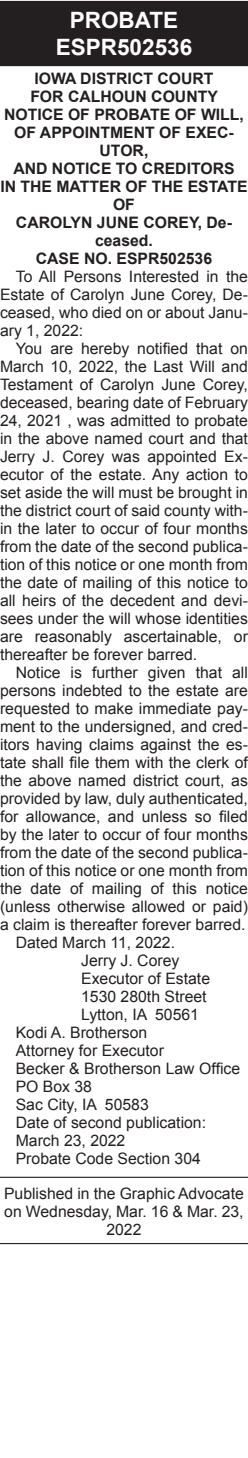
<style>
.page{position:relative;width:248px;height:1458px;background:#fff}
.page>*{position:absolute;margin:0;border:0;box-sizing:border-box;transform-origin:0 0}
.Reversed_Heading_Tit{font:700 22.5px "Arial";color:#fff}
.footer_long{font:15.75px/18px "Arial";color:#231f20;text-align:justify}
.t1{font:700 15.75px/18px "Arial";color:#231f20;text-align:center}
</style>
<div class="page">
<div style="left:0;top:1px;width:248px;height:38px;background:#231f20"></div>
<div style="left:0;top:28px;width:248px;height:38px;background:#231f20"></div>
<hr style="left:0;top:1177px;width:248px;height:1px;background:#231f20">
<hr style="left:0;top:1243px;width:248px;height:1px;background:#231f20">
<p class="Reversed_Heading_Tit" style="left:70px;top:5px;width:110px">PROBATE</p>
<p class="Reversed_Heading_Tit" style="left:56px;top:32px;width:138px">ESPR502536</p>
<p class="t1" style="left:34px;top:70px;width:180px">IOWA DISTRICT COURT</p>
<p class="t1" style="left:30px;top:88px;width:189px">FOR CALHOUN COUNTY</p>
<p class="t1" style="left:4px;top:106px;width:241px">NOTICE OF PROBATE OF WILL,</p>
<p class="t1" style="left:14px;top:124px;width:221px">OF APPOINTMENT OF EXEC-<br>UTOR,</p>
<p class="t1" style="left:13px;top:160px;width:222px">AND NOTICE TO CREDITORS</p>
<p class="t1" style="left:0;top:178px;width:248px">IN THE MATTER OF THE ESTATE<br>OF</p>
<p class="t1" style="left:16px;top:214px;width:217px">CAROLYN JUNE COREY, De&shy;ceased.</p>
<p class="t1" style="left:36px;top:250px;width:177px">CASE NO. ESPR502536</p>
<p class="footer_long" style="left:0;top:268px;width:249px;text-indent:16px">To All Persons Interested in the Estate of Carolyn June Corey, De&shy;ceased, who died on or about Janu&shy;ary 1, 2022:</p>
<p class="footer_long" style="left:0;top:340px;width:249px;text-indent:16px">You are hereby notified that on March 10, 2022, the Last Will and Testament of Carolyn June Corey, deceased, bearing date of February 24, 2021 , was admitted to probate in the above named court and that Jerry J. Corey was appointed Ex&shy;ecutor of the estate. Any action to set aside the will must be brought in the district court of said county with&shy;in the later to occur of four months from the date of the second publica&shy;tion of this notice or one month from the date of mailing of this notice to all heirs of the decedent and devi&shy;sees under the will whose identities are reasonably ascertainable, or thereafter be forever barred.</p>
<p class="footer_long" style="left:0;top:664px;width:249px;text-indent:16px">Notice is further given that all persons indebted to the estate are requested to make immediate pay&shy;ment to the undersigned, and cred&shy;itors having claims against the es&shy;tate shall file them with the clerk of the above named district court, as provided by law, duly authenticated, for allowance, and unless so filed by the later to occur of four months from the date of the second publica&shy;tion of this notice or one month from the date of mailing of this notice (unless otherwise allowed or paid) a claim is thereafter forever barred.</p>
<p class="footer_long" style="left:16px;top:934px;width:161px">Dated March 11, 2022.</p>
<p class="footer_long" style="left:81px;top:952px;width:100px">Jerry J. Corey</p>
<p class="footer_long" style="left:81px;top:970px;width:130px">Executor of Estate</p>
<p class="footer_long" style="left:81px;top:988px;width:127px">1530 280th Street</p>
<p class="footer_long" style="left:81px;top:1006px;width:119px">Lytton, IA 50561</p>
<p class="footer_long" style="left:16px;top:1024px;width:133px">Kodi A. Brotherson</p>
<p class="footer_long" style="left:16px;top:1042px;width:149px">Attorney for Executor</p>
<p class="footer_long" style="left:16px;top:1060px;width:226px">Becker &amp; Brotherson Law Office</p>
<p class="footer_long" style="left:16px;top:1078px;width:78px">PO Box 38</p>
<p class="footer_long" style="left:16px;top:1096px;width:134px">Sac City, IA 50583</p>
<p class="footer_long" style="left:16px;top:1114px;width:191px">Date of second publication:</p>
<p class="footer_long" style="left:16px;top:1132px;width:111px">March 23, 2022</p>
<p class="footer_long" style="left:16px;top:1150px;width:186px">Probate Code Section 304</p>
<p class="footer_long" style="left:4px;top:1185px;width:241px;text-align:center">Published in the Graphic Advocate on Wednesday, Mar. 16 &amp; Mar. 23,<br>2022</p>
</div>
